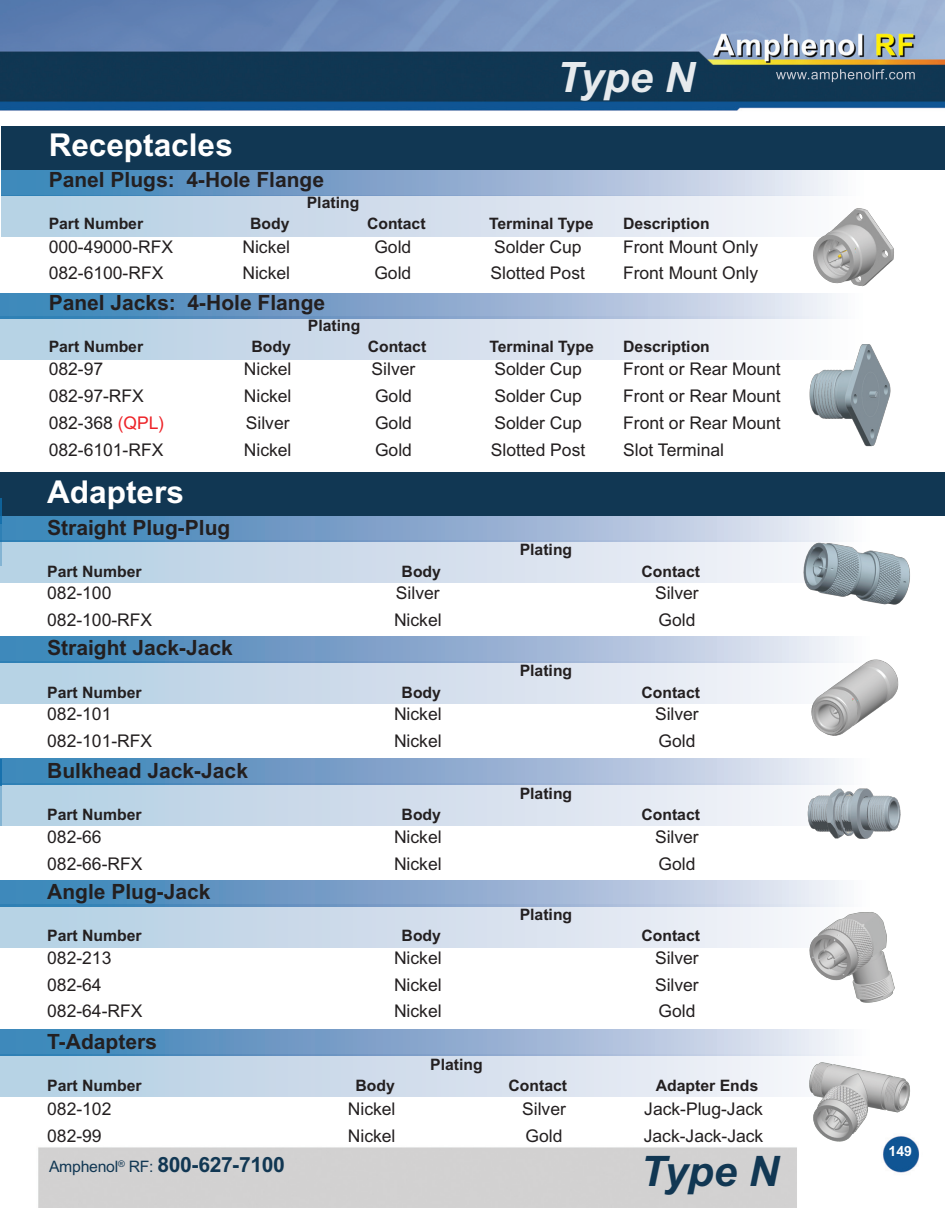
<style>
.page{position:relative;width:945px;height:1208px;background:#fff}
.page>*{position:absolute;margin:0;border:0;box-sizing:border-box;transform-origin:0 0}
.t1{font:italic 700 42px "Arial MT Std";color:#113753}
.t2{font:italic 700 42px "Arial MT Std";color:#fff}
.t3{font:700 31.5px "Arial MT Std";color:#fff}
.t4{font:700 21px "Arial MT Std";color:#231f20}
.t5{font:700 21px "Arial MT Std";letter-spacing:-.015em;color:#113753}
.t6{font:17.5px "Arial MT Std";color:#231f20}
.t7{font:700 15.75px "Arial MT Std";color:#231f20}
.t8{font:700 14px "Arial MT Std";color:#fff}
.s1{color:#ed2328}
.s2{font-weight:400;font-size:15.75px}
</style>
<div class="page">
<img style="left:0;top:0;width:945px;height:1207px">
<img style="left:840px;top:69px;width:75px;height:10px">
<div style="left:1px;top:317px;width:944px;height:42px;background:linear-gradient(to right,#b1cce1,#fffdfe)"></div>
<svg style="left:1px;top:293px;width:944px;height:25px;background:#98b7d6"></svg>
<hr style="left:0;top:785px;width:1px;height:41px;background:#84b4d3">
<div style="left:0;top:1054px;width:945px;height:42px;background:linear-gradient(to right,#b1cbe1,#fffcfe)"></div>
<svg style="left:0;top:1029px;width:945px;height:26px;background:#97b6d5"></svg>
<div style="left:0;top:905px;width:945px;height:42px;background:linear-gradient(to right,#b1cbe1,#fffcfe)"></div>
<svg style="left:0;top:880px;width:945px;height:26px;background:#97b6d5"></svg>
<svg style="left:0;top:784px;width:945px;height:41px;background:#d2dfec"></svg>
<svg style="left:0;top:758px;width:945px;height:26px;background:#97b6d5"></svg>
<svg style="left:0;top:662px;width:945px;height:41px;background:#d2dfec"></svg>
<svg style="left:0;top:636px;width:945px;height:26px;background:#94b4d4"></svg>
<svg style="left:0;top:541px;width:945px;height:41px;background:#d1deec"></svg>
<svg style="left:1px;top:515px;width:944px;height:26px;background:#91b0d0"></svg>
<div style="left:0;top:472px;width:945px;height:43px;background:#113753"></div>
<svg style="left:0;top:523px;width:1px;height:42px"></svg>
<svg style="left:0;top:498px;width:1px;height:25px"></svg>
<div style="left:1px;top:195px;width:944px;height:41px;background:linear-gradient(to right,#b1cce1,#fffdfe)"></div>
<svg style="left:1px;top:170px;width:944px;height:25px;background:#99b7d6"></svg>
<div style="left:1px;top:127px;width:944px;height:43px;background:#113753"></div>
<img style="left:808px;top:203px;width:92px;height:85px">
<img style="left:803px;top:336px;width:98px;height:117px">
<img style="left:804px;top:654px;width:102px;height:89px">
<img style="left:803px;top:785px;width:102px;height:60px">
<img style="left:806px;top:908px;width:93px;height:96px">
<img style="left:806px;top:1059px;width:108px;height:85px">
<img style="left:801px;top:538px;width:112px;height:71px">
<h1 class="t2" style="left:556px;top:53px;width:140px">Type N</h1>
<h2 class="t3" style="left:49px;top:127px;width:185px">Receptacles</h2>
<p class="t4" style="left:49px;top:167px;width:277px">Panel Plugs: 4-Hole Flange</p>
<p class="t7" style="left:307px;top:193px;width:54px">Plating</p>
<p class="t7" style="left:49px;top:215px;width:96px">Part Number</p>
<p class="t7" style="left:250px;top:215px;width:41px">Body</p>
<p class="t7" style="left:367px;top:215px;width:60px">Contact</p>
<p class="t7" style="left:489px;top:215px;width:106px">Terminal Type</p>
<p class="t7" style="left:623px;top:215px;width:88px">Description</p>
<p class="t6" style="left:49px;top:237px;width:126px">000-49000-RFX</p>
<p class="t6" style="left:242px;top:237px;width:49px">Nickel</p>
<p class="t6" style="left:374px;top:237px;width:38px">Gold</p>
<p class="t6" style="left:494px;top:237px;width:89px">Solder Cup</p>
<p class="t6" style="left:623px;top:237px;width:137px">Front Mount Only</p>
<p class="t6" style="left:49px;top:263px;width:116px">082-6100-RFX</p>
<p class="t6" style="left:242px;top:263px;width:49px">Nickel</p>
<p class="t6" style="left:374px;top:263px;width:38px">Gold</p>
<p class="t6" style="left:491px;top:263px;width:96px">Slotted Post</p>
<p class="t6" style="left:623px;top:263px;width:137px">Front Mount Only</p>
<p class="t4" style="left:49px;top:290px;width:278px">Panel Jacks: 4-Hole Flange</p>
<p class="t7" style="left:308px;top:316px;width:54px">Plating</p>
<p class="t7" style="left:49px;top:337px;width:96px">Part Number</p>
<p class="t7" style="left:252px;top:337px;width:41px">Body</p>
<p class="t7" style="left:368px;top:337px;width:60px">Contact</p>
<p class="t7" style="left:489px;top:337px;width:106px">Terminal Type</p>
<p class="t7" style="left:623px;top:337px;width:88px">Description</p>
<p class="t6" style="left:49px;top:359px;width:56px">082-97</p>
<p class="t6" style="left:244px;top:359px;width:49px">Nickel</p>
<p class="t6" style="left:372px;top:359px;width:45px">Silver</p>
<p class="t6" style="left:494px;top:359px;width:89px">Solder Cup</p>
<p class="t6" style="left:623px;top:359px;width:159px">Front or Rear Mount</p>
<p class="t6" style="left:49px;top:386px;width:97px">082-97-RFX</p>
<p class="t6" style="left:244px;top:386px;width:49px">Nickel</p>
<p class="t6" style="left:375px;top:386px;width:38px">Gold</p>
<p class="t6" style="left:494px;top:386px;width:89px">Solder Cup</p>
<p class="t6" style="left:623px;top:386px;width:159px">Front or Rear Mount</p>
<p class="t6" style="left:49px;top:413px;width:117px">082-368 <span class="s1">(QPL)</span></p>
<p class="t6" style="left:246px;top:413px;width:45px">Silver</p>
<p class="t6" style="left:375px;top:413px;width:38px">Gold</p>
<p class="t6" style="left:494px;top:413px;width:89px">Solder Cup</p>
<p class="t6" style="left:623px;top:413px;width:159px">Front or Rear Mount</p>
<p class="t6" style="left:49px;top:439px;width:116px">082-6101-RFX</p>
<p class="t6" style="left:244px;top:439px;width:49px">Nickel</p>
<p class="t6" style="left:375px;top:439px;width:38px">Gold</p>
<p class="t6" style="left:491px;top:439px;width:96px">Slotted Post</p>
<p class="t6" style="left:623px;top:439px;width:102px">Slot Terminal</p>
<h2 class="t3" style="left:47px;top:474px;width:138px">Adapters</h2>
<p class="t4" style="left:47px;top:515px;width:185px">Straight Plug-Plug</p>
<p class="t7" style="left:520px;top:540px;width:54px">Plating</p>
<p class="t7" style="left:47px;top:562px;width:96px">Part Number</p>
<p class="t7" style="left:402px;top:562px;width:41px">Body</p>
<p class="t7" style="left:641px;top:562px;width:60px">Contact</p>
<p class="t6" style="left:47px;top:583px;width:66px">082-100</p>
<p class="t6" style="left:396px;top:583px;width:45px">Silver</p>
<p class="t6" style="left:655px;top:583px;width:45px">Silver</p>
<p class="t6" style="left:47px;top:610px;width:107px">082-100-RFX</p>
<p class="t6" style="left:394px;top:610px;width:49px">Nickel</p>
<p class="t6" style="left:658px;top:610px;width:38px">Gold</p>
<p class="t4" style="left:47px;top:635px;width:187px">Straight Jack-Jack</p>
<p class="t7" style="left:520px;top:661px;width:54px">Plating</p>
<p class="t7" style="left:47px;top:683px;width:96px">Part Number</p>
<p class="t7" style="left:402px;top:683px;width:41px">Body</p>
<p class="t7" style="left:641px;top:683px;width:60px">Contact</p>
<p class="t6" style="left:47px;top:704px;width:66px">082-101</p>
<p class="t6" style="left:394px;top:704px;width:49px">Nickel</p>
<p class="t6" style="left:655px;top:704px;width:45px">Silver</p>
<p class="t6" style="left:47px;top:731px;width:107px">082-101-RFX</p>
<p class="t6" style="left:394px;top:731px;width:49px">Nickel</p>
<p class="t6" style="left:658px;top:731px;width:38px">Gold</p>
<p class="t4" style="left:47px;top:758px;width:202px">Bulkhead Jack-Jack</p>
<p class="t7" style="left:520px;top:784px;width:54px">Plating</p>
<p class="t7" style="left:47px;top:805px;width:96px">Part Number</p>
<p class="t7" style="left:402px;top:805px;width:41px">Body</p>
<p class="t7" style="left:641px;top:805px;width:60px">Contact</p>
<p class="t6" style="left:47px;top:826px;width:56px">082-66</p>
<p class="t6" style="left:394px;top:826px;width:49px">Nickel</p>
<p class="t6" style="left:655px;top:826px;width:45px">Silver</p>
<p class="t6" style="left:47px;top:853px;width:97px">082-66-RFX</p>
<p class="t6" style="left:394px;top:853px;width:49px">Nickel</p>
<p class="t6" style="left:658px;top:853px;width:38px">Gold</p>
<p class="t4" style="left:47px;top:879px;width:165px">Angle Plug-Jack</p>
<p class="t7" style="left:520px;top:905px;width:54px">Plating</p>
<p class="t7" style="left:47px;top:926px;width:96px">Part Number</p>
<p class="t7" style="left:402px;top:926px;width:41px">Body</p>
<p class="t7" style="left:641px;top:926px;width:60px">Contact</p>
<p class="t6" style="left:47px;top:947px;width:66px">082-213</p>
<p class="t6" style="left:394px;top:947px;width:49px">Nickel</p>
<p class="t6" style="left:655px;top:947px;width:45px">Silver</p>
<p class="t6" style="left:47px;top:974px;width:56px">082-64</p>
<p class="t6" style="left:394px;top:974px;width:49px">Nickel</p>
<p class="t6" style="left:655px;top:974px;width:45px">Silver</p>
<p class="t6" style="left:47px;top:1001px;width:97px">082-64-RFX</p>
<p class="t6" style="left:394px;top:1001px;width:49px">Nickel</p>
<p class="t6" style="left:658px;top:1001px;width:38px">Gold</p>
<p class="t4" style="left:47px;top:1029px;width:111px">T-Adapters</p>
<p class="t7" style="left:430px;top:1055px;width:54px">Plating</p>
<p class="t7" style="left:47px;top:1076px;width:96px">Part Number</p>
<p class="t7" style="left:355px;top:1076px;width:41px">Body</p>
<p class="t7" style="left:509px;top:1076px;width:60px">Contact</p>
<p class="t7" style="left:656px;top:1076px;width:104px">Adapter Ends</p>
<p class="t6" style="left:47px;top:1098px;width:66px">082-102</p>
<p class="t6" style="left:348px;top:1098px;width:49px">Nickel</p>
<p class="t6" style="left:522px;top:1098px;width:45px">Silver</p>
<p class="t6" style="left:644px;top:1098px;width:120px">Jack-Plug-Jack</p>
<p class="t6" style="left:47px;top:1125px;width:56px">082-99</p>
<p class="t6" style="left:348px;top:1125px;width:49px">Nickel</p>
<p class="t6" style="left:526px;top:1125px;width:38px">Gold</p>
<p class="t6" style="left:644px;top:1125px;width:121px">Jack-Jack-Jack</p>
<p class="t5" style="left:49px;top:1152px;width:237px"><span class="s2">Amphenol</span><sup>®</sup> <span class="s2">RF:</span> 800-627-7100</p>
<h1 class="t1" style="left:640px;top:1147px;width:140px">Type N</h1>
<p class="t8" style="left:889px;top:1143px;width:25px">149</p>
</div>
